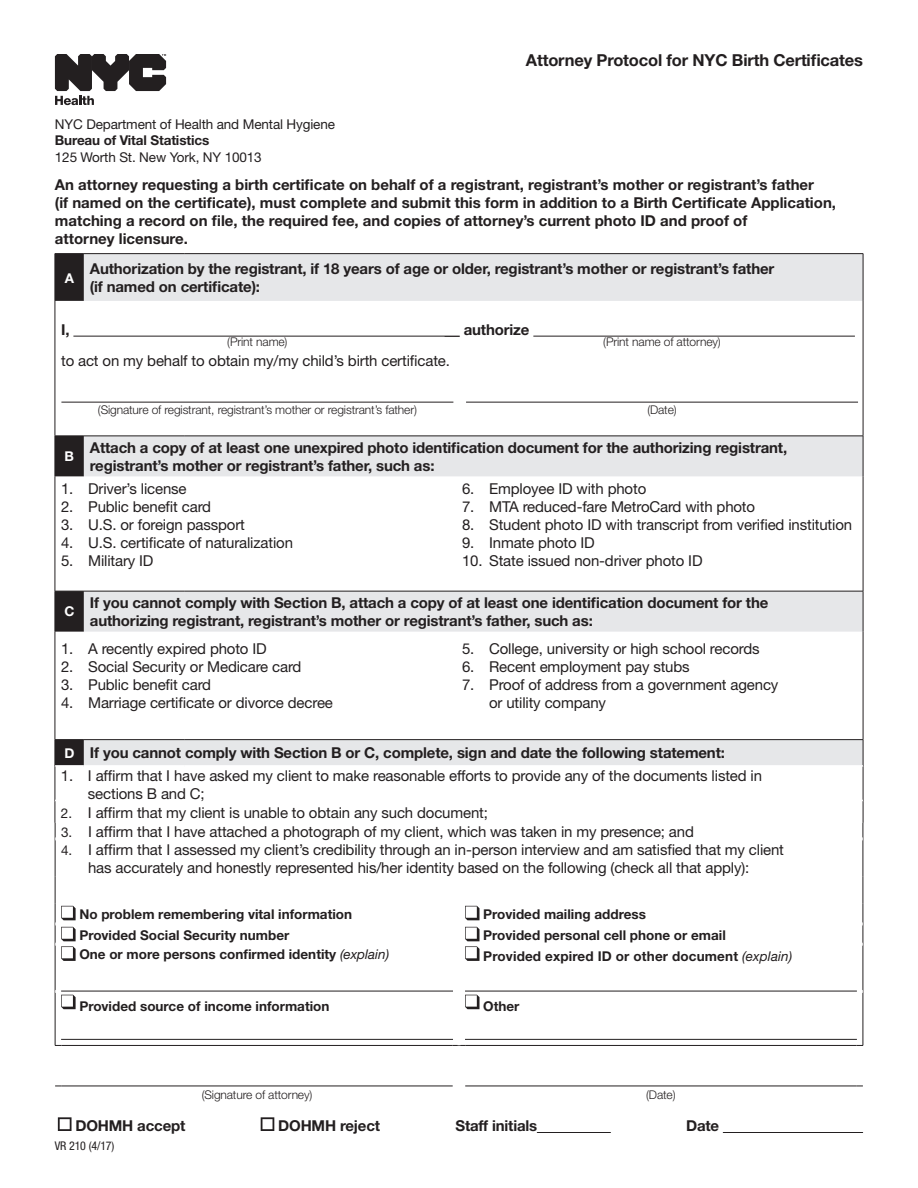
<style>
.page{position:relative;width:918px;height:1188px;background:#fff}
.page>*{position:absolute;margin:0;border:0;box-sizing:border-box;transform-origin:0 0}
.t1{font:700 16.5px "Helvetica Neue";letter-spacing:-.01em;color:#231f20}
.t2{font:15px/18px "Helvetica Neue";letter-spacing:-.01em;color:#231f20}
.t3{font:700 15px/18px "Helvetica Neue";letter-spacing:-.01em;color:#231f20}
.t4{font:700 13.5px "Helvetica Neue";color:#231f20}
.t5{font:13.5px "Helvetica Neue";letter-spacing:-.01em;color:#231f20}
.t6{font:700 13.5px "Helvetica Neue";color:#fff}
.t7{font:300 12px "Helvetica Neue";letter-spacing:-.01em;color:#231f20}
.t8{font:condensed 12px "Helvetica Neue";letter-spacing:-.01em;color:#231f20}
.s1{font-weight:400}
.s2{font-size:13.5px;color:#fff}
.s3{font-size:13.5px}
.s4{font-weight:400;font-style:italic}
</style>
<div class="page">
<svg style="left:84px;top:254px;width:779px;height:511px"></svg>
<hr style="left:84px;top:253px;width:100px;height:1px;background:#231f20">
<hr style="left:184px;top:253px;width:679px;height:1px;background:#231f20">
<hr style="left:863px;top:254px;width:1px;height:47px;background:#231f20">
<hr style="left:863px;top:301px;width:1px;height:135px;background:#231f20">
<hr style="left:84px;top:436px;width:100px;height:1px;background:#231f20">
<hr style="left:184px;top:436px;width:679px;height:1px;background:#231f20">
<hr style="left:863px;top:436px;width:1px;height:40px;background:#231f20">
<hr style="left:863px;top:476px;width:1px;height:115px;background:#231f20">
<hr style="left:84px;top:591px;width:100px;height:1px;background:#231f20">
<hr style="left:184px;top:591px;width:679px;height:1px;background:#231f20">
<hr style="left:863px;top:591px;width:1px;height:41px;background:#231f20">
<hr style="left:863px;top:632px;width:1px;height:107px;background:#231f20">
<svg style="left:55px;top:253px;width:29px;height:512px"></svg>
<hr style="left:84px;top:739px;width:100px;height:1px;background:#231f20">
<hr style="left:184px;top:739px;width:679px;height:1px;background:#231f20">
<svg style="left:863px;top:740px;width:1px;height:27px"></svg>
<hr style="left:55px;top:767px;width:1px;height:34px;background:#231f20">
<hr style="left:863px;top:767px;width:1px;height:34px;background:#231f20">
<hr style="left:55px;top:800px;width:29px;height:3px;background:#fff">
<svg style="left:55px;top:54px;width:111px;height:51px"></svg>
<hr style="left:466px;top:402px;width:392px;height:1px;background:#231f20">
<hr style="left:61px;top:402px;width:392px;height:1px;background:#231f20">
<hr style="left:73px;top:336px;width:387px;height:1px;background:#231f20">
<hr style="left:533px;top:336px;width:322px;height:1px;background:#231f20">
<hr style="left:61px;top:1086px;width:392px;height:1px;background:#231f20">
<hr style="left:465px;top:1086px;width:392px;height:1px;background:#231f20">
<hr style="left:55px;top:839px;width:1px;height:38px;background:#231f20">
<hr style="left:863px;top:839px;width:1px;height:38px;background:#231f20">
<hr style="left:55px;top:944px;width:1px;height:47px;background:#231f20">
<hr style="left:863px;top:944px;width:1px;height:47px;background:#231f20">
<hr style="left:55px;top:991px;width:1px;height:54px;background:#231f20">
<hr style="left:863px;top:991px;width:1px;height:54px;background:#231f20">
<hr style="left:61px;top:1045px;width:392px;height:1px;background:#231f20">
<svg style="left:453px;top:1045px;width:12px;height:1px"></svg>
<hr style="left:465px;top:1045px;width:392px;height:1px;background:#231f20">
<svg style="left:55px;top:801px;width:1px;height:39px"></svg>
<svg style="left:862px;top:801px;width:2px;height:39px"></svg>
<svg style="left:862px;top:877px;width:2px;height:69px"></svg>
<hr style="left:61px;top:991px;width:392px;height:1px;background:#231f20">
<svg style="left:55px;top:877px;width:21px;height:84px"></svg>
<hr style="left:465px;top:991px;width:392px;height:1px;background:#231f20">
<svg style="left:465px;top:906px;width:15px;height:55px"></svg>
<hr style="left:61px;top:1039px;width:392px;height:1px;background:#231f20">
<svg style="left:55px;top:990px;width:21px;height:19px"></svg>
<hr style="left:465px;top:1039px;width:392px;height:1px;background:#231f20">
<svg style="left:465px;top:990px;width:15px;height:19px"></svg>
<hr style="left:537px;top:1132px;width:74px;height:1px;background:#231f20">
<hr style="left:723px;top:1132px;width:140px;height:1px;background:#231f20">
<svg style="left:58px;top:1117px;width:14px;height:14px"></svg>
<svg style="left:261px;top:1117px;width:13px;height:14px"></svg>
<p class="t1" style="left:526px;top:50px;width:339px">Attorney Protocol for NYC Birth Certificates</p>
<p class="t5" style="left:55px;top:116px;width:282px">NYC Department of Health and Mental Hygiene</p>
<p class="t4" style="left:55px;top:132px;width:156px">Bureau of Vital Statistics</p>
<p class="t5" style="left:55px;top:149px;width:208px">125 Worth St. New York, NY 10013</p>
<p class="t3" style="left:55px;top:176px;width:783px">An attorney requesting a birth certificate on behalf of a registrant, registrant’s mother or registrant’s father<br>(if named on the certificate), must complete and submit this form in addition to a Birth Certificate Application, matching a record on file, the required fee, and copies of attorney’s current photo ID and proof of<br>attorney licensure.</p>
<p class="t6" style="left:65px;top:269px;width:11px">A</p>
<p class="t3" style="left:90px;top:259px;width:686px">Authorization by the registrant, if 18 years of age or older, registrant’s mother or registrant’s father (if named on certificate):</p>
<p class="t3" style="left:61px;top:320px;width:10px">I,</p>
<p class="t3" style="left:445px;top:320px;width:86px"><span class="s1">__</span> authorize</p>
<p class="t7" style="left:227px;top:334px;width:62px">(Print name)</p>
<p class="t7" style="left:603px;top:334px;width:119px">(Print name of attorney)</p>
<p class="t2" style="left:61px;top:351px;width:390px">to act on my behalf to obtain my/my child’s birth certificate.</p>
<p class="t7" style="left:98px;top:402px;width:321px">(Signature of registrant, registrant’s mother or registrant’s father)</p>
<p class="t7" style="left:647px;top:402px;width:31px">(Date)</p>
<p class="t6" style="left:65px;top:448px;width:10px">b</p>
<p class="t3" style="left:90px;top:438px;width:699px">Attach a copy of at least one unexpired photo identification document for the authorizing registrant, registrant’s mother or registrant’s father, such as:</p>
<p class="t2" style="left:61px;top:479px;width:127px">1. Driver’s license</p>
<p class="t2" style="left:61px;top:497px;width:152px">2. Public benefit card</p>
<p class="t2" style="left:61px;top:515px;width:185px">3. U.S. or foreign passport</p>
<p class="t2" style="left:61px;top:533px;width:233px">4. U.S. certificate of naturalization</p>
<p class="t2" style="left:61px;top:551px;width:94px">5. Military ID</p>
<p class="t2" style="left:462px;top:479px;width:186px">6. Employee ID with photo</p>
<p class="t2" style="left:462px;top:497px;width:295px">7. MTA reduced-fare MetroCard with photo</p>
<p class="t2" style="left:462px;top:515px;width:392px">8. Student photo ID with transcript from verified institution</p>
<p class="t2" style="left:462px;top:533px;width:134px">9. Inmate photo ID</p>
<p class="t2" style="left:462px;top:551px;width:242px">10. State issued non-driver photo ID</p>
<p class="t6" style="left:64px;top:603px;width:12px">C</p>
<p class="t3" style="left:90px;top:593px;width:680px">If you cannot comply with Section B, attach a copy of at least one identification document for the authorizing registrant, registrant’s mother or registrant’s father, such as:</p>
<p class="t2" style="left:61px;top:639px;width:207px">1. A recently expired photo ID</p>
<p class="t2" style="left:61px;top:657px;width:242px">2. Social Security or Medicare card</p>
<p class="t2" style="left:61px;top:675px;width:152px">3. Public benefit card</p>
<p class="t2" style="left:61px;top:693px;width:273px">4. Marriage certificate or divorce decree</p>
<p class="t2" style="left:462px;top:639px;width:299px">5. College, university or high school records</p>
<p class="t2" style="left:462px;top:657px;width:229px">6. Recent employment pay stubs</p>
<p class="t2" style="left:489px;top:675px;width:291px;text-indent:-27px">7. Proof of address from a government agency or utility company</p>
<p class="t3" style="left:64px;top:744px;width:662px"><span class="s2">d</span> If you cannot comply with Section B or C, complete, sign and date the following statement:</p>
<p class="t2" style="left:88px;top:766px;width:676px;text-indent:-27px">1. I affirm that I have asked my client to make reasonable efforts to provide any of the documents listed in sections B and C;</p>
<p class="t2" style="left:61px;top:803px;width:429px"><span class="s3">2.</span> I affirm that my client is unable to obtain any such document;</p>
<p class="t2" style="left:61px;top:822px;width:634px"><span class="s3">3.</span> I affirm that I have attached a photograph of my client, which was taken in my presence; and</p>
<p class="t2" style="left:61px;top:840px;width:724px;text-align:center"><span class="s3">4.</span> I affirm that I assessed my client’s credibility through an in-person interview and am satisfied that my client has accurately and honestly represented his/her identity based on the following (check all that apply):</p>
<p class="t4" style="left:79px;top:906px;width:274px">No problem remembering vital information</p>
<p class="t4" style="left:483px;top:906px;width:164px">Provided mailing address</p>
<p class="t4" style="left:79px;top:927px;width:211px">Provided Social Security number</p>
<p class="t4" style="left:483px;top:927px;width:244px">Provided personal cell phone or email</p>
<p class="t4" style="left:79px;top:946px;width:311px">One or more persons confirmed identity <span class="s4">(explain)</span></p>
<p class="t4" style="left:483px;top:948px;width:311px">Provided expired ID or other document <span class="s4">(explain)</span></p>
<p class="t4" style="left:79px;top:998px;width:252px">Provided source of income information</p>
<p class="t4" style="left:483px;top:998px;width:38px">Other</p>
<p class="t7" style="left:202px;top:1087px;width:112px">(Signature of attorney)</p>
<p class="t7" style="left:646px;top:1087px;width:31px">(Date)</p>
<p class="t3" style="left:75px;top:1116px;width:112px">do hmh accept</p>
<p class="t3" style="left:278px;top:1116px;width:103px">dohmh reject</p>
<p class="t3" style="left:455px;top:1116px;width:157px">Staff initials__________</p>
<p class="t8" style="left:55px;top:1139px;width:61px">VR 210 (4/17)</p>
</div>
